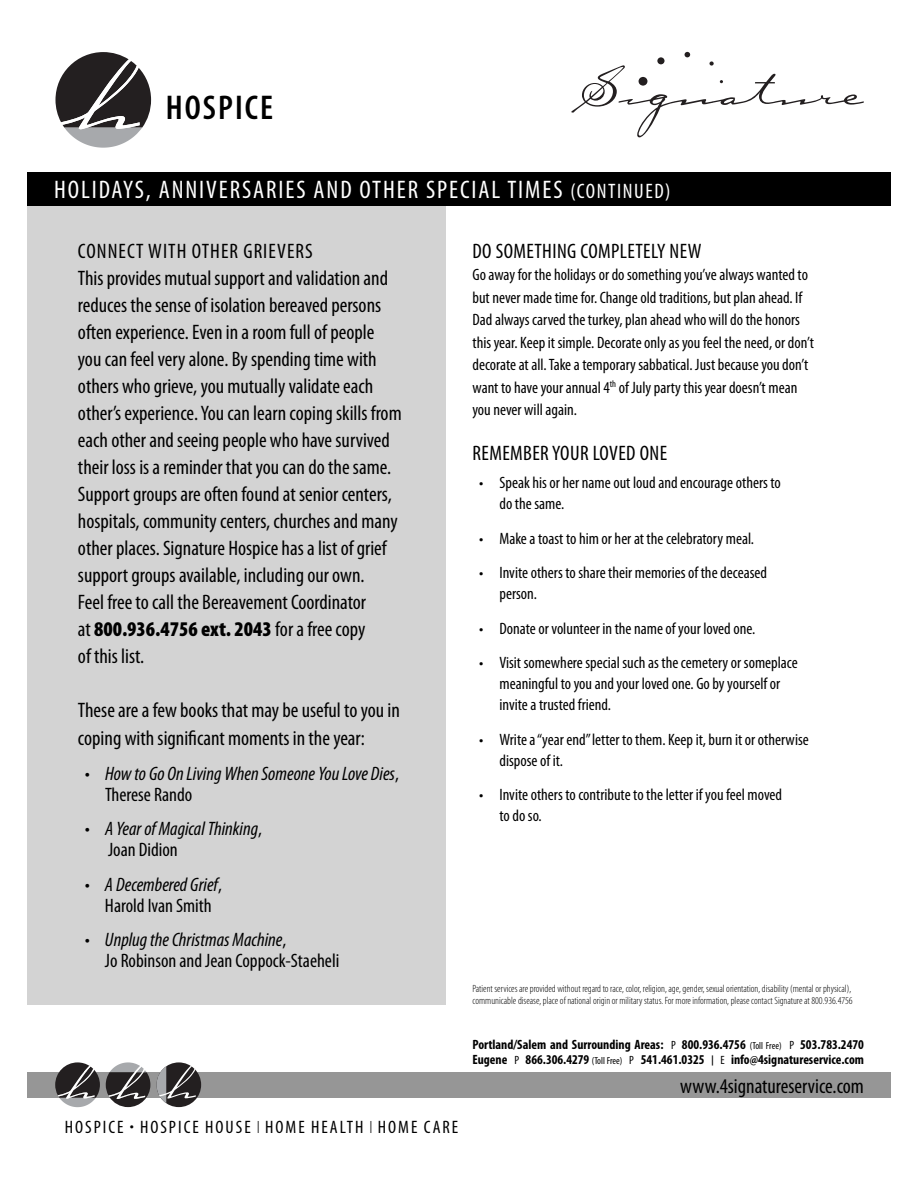
<style>
.page{position:relative;width:918px;height:1188px;background:#fff}
.page>*{position:absolute;margin:0;border:0;box-sizing:border-box;transform-origin:0 0}
.t1{font:600 condensed 34.5px "Myriad Pro";letter-spacing:.06em;color:#000}
.t2{font:condensed 25.5px "Myriad Pro";letter-spacing:.075em;color:#fff}
.t3{font:condensed 21px/27px "Myriad Pro";color:#000}
.t4{font:condensed 21px "Myriad Pro";letter-spacing:.02em;color:#000}
.t5{font:italic condensed 19.5px/21px "Myriad Pro";color:#000}
.t6{font:condensed 19.5px/21px "Myriad Pro";color:#000}
.t7{font:condensed 18px "Myriad Pro";letter-spacing:.11em;color:#000}
.t8{font:condensed 16.5px/22.5px "Myriad Pro";color:#000}
.t9{font:700 condensed 13.5px/15.1px "Myriad Pro";color:#000}
.t10{font:300 condensed 10.5px/12px "Myriad Pro";color:#000}
.s1{font-size:21px}
.s2{font-weight:900}
.s3{font-style:normal}
.s4{font-style:italic}
.s5{font-size:16.05px}
.s6{font-weight:400;font-size:12px}
.s7{font-weight:400;font-size:10.2px}
.s8{font-size:10.2px}
</style>
<div class="page">
<div style="left:27px;top:1073px;width:864px;height:25px;background:#969696"></div>
<svg style="left:55px;top:1062px;width:45px;height:45px"></svg>
<svg style="left:106px;top:1062px;width:44px;height:45px"></svg>
<div style="left:156px;top:1062px;width:45px;height:45px;background:#231f20;border-radius:50%"></div>
<svg style="left:156px;top:1066px;width:40px;height:37px"></svg>
<div style="left:27px;top:199px;width:419px;height:806px;background:#d3d3d3"></div>
<div style="left:27px;top:172px;width:864px;height:33px;background:#000"></div>
<svg style="left:571px;top:52px;width:293px;height:85px"></svg>
<svg style="left:55px;top:52px;width:96px;height:96px"></svg>
<h1 class="t1" style="left:166px;top:94px;width:109px">HOSPICE</h1>
<h2 class="t2" style="left:54px;top:180px;width:618px">HOLIDAYS, ANNIVERSARIES AND OTHER SPECIAL TIMES <span class="s1">(CONTINUED)</span></h2>
<p class="t3" style="left:78px;top:239px;width:325px">CONNECT WITH OTHER GRIEVERS<br>This provides mutual support and validation and reduces the sense of isolation bereaved persons often experience. Even in a room full of people you can feel very alone. By spending time with others who grieve, you mutually validate each other’s experience. You can learn coping skills from each other and seeing people who have survived their loss is a reminder that you can do the same.<br>Support groups are often found at senior centers, hospitals, community centers, churches and many other places. Signature Hospice has a list of grief support groups available, including our own.<br>Feel free to call the Bereavement Coordinator<br>at <span class="s2">800.936.4756 ext. 2043</span> for a free copy<br>of this list.</p>
<p class="t3" style="left:78px;top:697px;width:323px;line-height:28.5px">These are a few books that may be useful to you in coping with significant moments in the year:</p>
<p class="t5" style="left:105px;top:765px;width:295px;text-indent:-20px">• How to Go On Living When Someone You Love Dies<span class="s3">,<br>Therese Rando</span></p>
<p class="t5" style="left:108px;top:820px;width:155px;text-indent:-23px">• A Year of Magical Thinking<span class="s3">,<br>Joan Didion</span></p>
<p class="t5" style="left:85px;top:876px;width:139px;text-align:center">• A Decembered Grief<span class="s3">,<br>Harold Ivan Smith</span></p>
<p class="t6" style="left:105px;top:931px;width:236px;text-indent:-20px"><span class="s4">• Unplug the Christmas Machine</span>,<br>Jo Robinson and Jean Coppock-Staeheli</p>
<p class="t7" style="left:65px;top:1120px;width:395px">HOSPICE <span class="s5">•</span> HOSPICE HOUSE <sup>|</sup> HOME HEALTH <sup>|</sup> HOME CARE</p>
<p class="t4" style="left:472px;top:243px;width:231px">DO SOMETHING COMPLETELY NEW</p>
<p class="t8" style="left:472px;top:265px;width:343px">Go away for the holidays or do something you’ve always wanted to but never made time for. Change old traditions, but plan ahead. If Dad always carved the turkey, plan ahead who will do the honors this year. Keep it simple. Decorate only as you feel the need, or don’t decorate at all. Take a temporary sabbatical. Just because you don’t want to have your annual 4<sup>th</sup> of July party this year doesn’t mean you never will again.</p>
<p class="t4" style="left:472px;top:445px;width:196px">REMEMBER YOUR LOVED ONE</p>
<p class="t8" style="left:500px;top:474px;width:283px;line-height:21px;text-indent:-20px">• Speak his or her name out loud and encourage others to do the same.</p>
<p class="t8" style="left:479px;top:529px;width:276px">• Make a toast to him or her at the celebratory meal.</p>
<p class="t8" style="left:500px;top:564px;width:269px;line-height:21px;text-indent:-20px">• Invite others to share their memories of the deceased person.</p>
<p class="t8" style="left:479px;top:619px;width:278px">• Donate or volunteer in the name of your loved one.</p>
<p class="t8" style="left:500px;top:654px;width:300px;line-height:21px;text-indent:-20px">• Visit somewhere special such as the cemetery or someplace meaningful to you and your loved one. Go by yourself or invite a trusted friend.</p>
<p class="t8" style="left:500px;top:730px;width:311px;line-height:21px;text-indent:-20px">• Write a “year end” letter to them. Keep it, burn it or otherwise dispose of it.</p>
<p class="t8" style="left:500px;top:786px;width:284px;line-height:21px;text-indent:-20px">• Invite others to contribute to the letter if you feel moved to do so.</p>
<p class="t10" style="left:472px;top:983px;width:382px">Patient services are provided without regard to race, color, religion, age, gender, sexual orientation, disability (mental or physical), communicable disease, place of national origin or military status. For more information, please contact Signature at 800.936.4756</p>
<p class="t9" style="left:472px;top:1039px;width:393px">Portland/Salem and Surrounding Areas: <span class="s6">P</span> 800.936.4756 <span class="s7">(Toll Free)</span> <span class="s6">P</span> 503.783.2470<br>Eugene <span class="s6">P</span> 866.306.4279 <span class="s7">(Toll Free)</span> <span class="s6">P</span> 541.461.0325 <span class="s8">|</span> <span class="s6">E</span> info@4signatureservice.com</p>
<p class="t3" style="left:680px;top:1074px;width:185px">www.4signatureservice.com</p>
</div>
